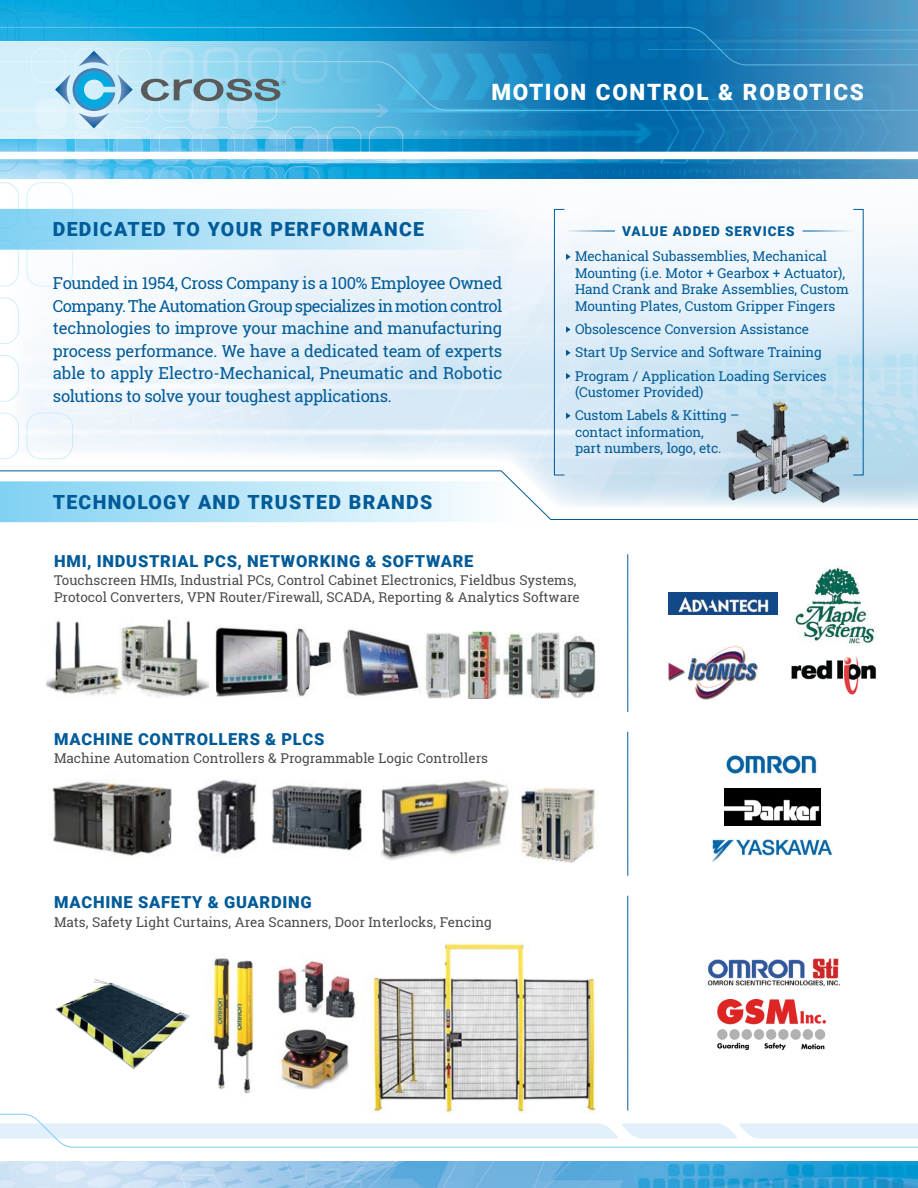
<style>
.page{position:relative;width:918px;height:1188px;background:#fff}
.page>*{position:absolute;margin:0;border:0;box-sizing:border-box;transform-origin:0 0}
.t1{font:900 22.5px "Roboto";letter-spacing:.075em;color:#fff}
.t2{font:900 19.5px "Roboto";letter-spacing:.065em;color:#005b98}
.t3{font:16.5px/22.5px "Roboto Slab";letter-spacing:-.02em;color:#005b98;text-align:justify}
.t4{font:900 16.5px "Roboto";letter-spacing:.045em;color:#005b98}
.t5{font:13.5px/16.5px "Roboto Slab";letter-spacing:-.01em;color:#005b98}
.t6{font:13.5px/16.5px "Roboto Slab";color:#4a4b4b}
.t7{font:900 13.5px "Roboto";letter-spacing:.075em;color:#005b98}
</style>
<div class="page">
<svg style="left:0;top:413px;width:11px;height:46px"></svg>
<svg style="left:0;top:355px;width:11px;height:47px"></svg>
<svg style="left:0;top:297px;width:11px;height:47px"></svg>
<img style="left:0;top:171px;width:918px;height:8px">
<svg style="left:0;top:0;width:918px;height:171px;background:#429ecd"></svg>
<div style="left:0;top:152px;width:918px;height:7px;background:#fff"></div>
<img style="left:0;top:1161px;width:918px;height:27px">
<svg style="left:0;top:1114px;width:918px;height:34px"></svg>
<img style="left:668px;top:645px;width:90px;height:55px">
<img style="left:669px;top:592px;width:108px;height:22px">
<img style="left:791px;top:656px;width:86px;height:39px">
<img style="left:795px;top:566px;width:80px;height:78px">
<svg style="left:0;top:182px;width:554px;height:105px"></svg>
<svg style="left:0;top:520px;width:481px;height:2px"></svg>
<svg style="left:0;top:470px;width:918px;height:50px"></svg>
<hr style="left:627px;top:732px;width:1px;height:144px;background:#005b98">
<img style="left:52px;top:771px;width:546px;height:92px">
<img style="left:712px;top:839px;width:120px;height:23px">
<img style="left:725px;top:753px;width:92px;height:23px">
<img style="left:724px;top:788px;width:96px;height:38px">
<img style="left:717px;top:1000px;width:110px;height:49px">
<img style="left:707px;top:958px;width:132px;height:27px">
<hr style="left:627px;top:896px;width:1px;height:215px;background:#005b98">
<img style="left:211px;top:942px;width:385px;height:172px">
<img style="left:55px;top:979px;width:135px;height:90px">
<img style="left:46px;top:619px;width:550px;height:79px">
<hr style="left:627px;top:554px;width:1px;height:158px;background:#005b98">
<svg style="left:566px;top:254px;width:5px;height:6px"></svg>
<svg style="left:566px;top:326px;width:5px;height:7px"></svg>
<svg style="left:566px;top:350px;width:5px;height:6px"></svg>
<svg style="left:566px;top:373px;width:5px;height:6px"></svg>
<svg style="left:566px;top:413px;width:5px;height:6px"></svg>
<hr style="left:564px;top:231px;width:51px;height:1px;background:#005b98">
<hr style="left:803px;top:231px;width:50px;height:1px;background:#005b98">
<div style="left:554px;top:209px;width:11px;height:266px;border:1px solid #005b98"></div>
<img style="left:712px;top:393px;width:148px;height:124px">
<h2 class="t2" style="left:53px;top:216px;width:373px">DEDICATED TO YOUR PERFORMANCE</h2>
<h1 class="t1" style="left:491px;top:76px;width:374px">MOTION CONTROL &amp; ROBOTICS</h1>
<p class="t7" style="left:622px;top:222px;width:174px">VALUE ADDED SERVICES</p>
<p class="t3" style="left:53px;top:272px;width:451px">Founded in 1954, Cross Company is a 100% Employee Owned Company. The Automation Group specializes in motion control technologies to improve your machine and manufacturing process performance. We have a dedicated team of experts able to apply Electro-Mechanical, Pneumatic and Robotic solutions to solve your toughest applications.</p>
<h2 class="t2" style="left:53px;top:488px;width:381px">TECHNOLOGY AND TRUSTED BRANDS</h2>
<p class="t5" style="left:575px;top:248px;width:275px">Mechanical Subassemblies, Mechanical Mounting (i.e. Motor + Gearbox + Actuator), Hand Crank and Brake Assemblies, Custom Mounting Plates, Custom Gripper Fingers</p>
<p class="t5" style="left:575px;top:318px;width:253px;line-height:23.2px">Obsolescence Conversion Assistance<br>Start Up Service and Software Training<br>Program / Application Loading Services</p>
<p class="t5" style="left:575px;top:381px;width:166px;line-height:23.2px">(Customer Provided)<br>Custom Labels &amp; Kitting –</p>
<p class="t5" style="left:575px;top:424px;width:148px">contact information, part numbers, logo, etc.</p>
<p class="t4" style="left:54px;top:550px;width:421px">HMI, INDUSTRIAL PCS, NETWORKING &amp; SOFTWARE</p>
<p class="t6" style="left:54px;top:572px;width:527px">Touchscreen HMIs, Industrial PCs, Control Cabinet Electronics, Fieldbus Systems,<br>Protocol Converters, VPN Router/Firewall, SCADA, Reporting &amp; Analytics Software</p>
<p class="t4" style="left:54px;top:727px;width:272px">MACHINE CONTROLLERS &amp; PLCS</p>
<p class="t6" style="left:54px;top:749px;width:436px">Machine Automation Controllers &amp; Programmable Logic Controllers</p>
<p class="t4" style="left:54px;top:891px;width:259px">MACHINE SAFETY &amp; GUARDING</p>
<p class="t6" style="left:54px;top:913px;width:439px">Mats, Safety Light Curtains, Area Scanners, Door Interlocks, Fencing</p>
</div>
